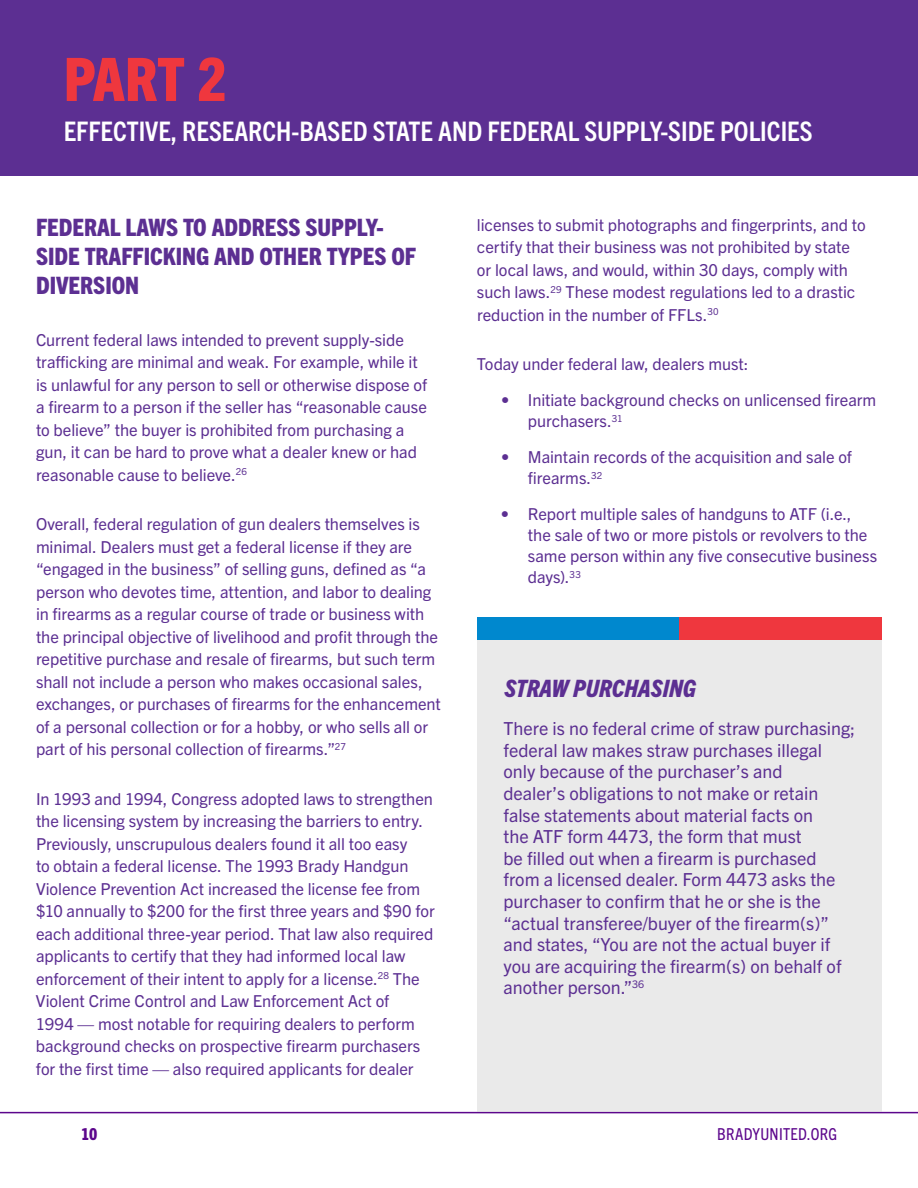
<style>
.page{position:relative;width:918px;height:1188px;background:#fff}
.page>*{position:absolute;margin:0;border:0;box-sizing:border-box;transform-origin:0 0}
.t1{font:800 condensed 60px "Trade Gothic Next LT Pro";color:#ef373e}
.t2{font:700 condensed 27px "Trade Gothic Next LT Pro";color:#fff}
.t3{font:800 condensed 24px/28.8px "Trade Gothic Next LT Pro";color:#5c2f92}
.t4{font:italic 800 condensed 24px "Trade Gothic Next LT Pro";color:#5c2f92}
.t5{font:18px/21.6px "Trade Gothic Next LT Pro";color:#5c2f92}
.t6{font:16.5px/22.5px "Trade Gothic Next LT Pro";letter-spacing:-.005em;color:#5c2f92}
.t7{font:condensed 16.5px "Trade Gothic Next LT Pro";letter-spacing:.02em;color:#5c068c}
.t8{font:800 condensed 16.5px "Trade Gothic Next LT Pro";color:#5c068c}
</style>
<div class="page">
<hr style="left:0;top:1112px;width:918px;height:1px;background:#5c068c">
<div style="left:0;top:0;width:918px;height:176px;background:#5c2f92"></div>
<div style="left:477px;top:631px;width:405px;height:481px;background:#eaeaea"></div>
<div style="left:477px;top:617px;width:405px;height:23px;background:#0088ce"></div>
<div style="left:680px;top:617px;width:202px;height:23px;background:#ef373e"></div>
<h1 class="t1" style="left:64px;top:38px;width:165px">PART 2</h1>
<h2 class="t2" style="left:64px;top:113px;width:750px">EFFECTIVE, RESEARCH-BASED STATE AND FEDERAL SUPPLY-SIDE POLICIES</h2>
<h3 class="t3" style="left:36px;top:212px;width:382px">FEDERAL LAWS TO ADDRESS SUPPLY-<br>SIDE TRAFFICKING AND OTHER TYPES OF<br>DIVERSION</h3>
<p class="t6" style="left:36px;top:327px;width:393px">Current federal laws intended to prevent supply-side trafficking are minimal and weak. For example, while it is unlawful for any person to sell or otherwise dispose of a firearm to a person if the seller has “reasonable cause to believe” the buyer is prohibited from purchasing a gun, it can be hard to prove what a dealer knew or had reasonable cause to believe.<sup>26</sup></p>
<p class="t6" style="left:36px;top:512px;width:407px">Overall, federal regulation of gun dealers themselves is minimal. Dealers must get a federal license if they are “engaged in the business” of selling guns, defined as “a person who devotes time, attention, and labor to dealing in firearms as a regular course of trade or business with the principal objective of livelihood and profit through the repetitive purchase and resale of firearms, but such term shall not include a person who makes occasional sales, exchanges, or purchases of firearms for the enhancement of a personal collection or for a hobby, or who sells all or part of his personal collection of firearms.”<sup>27</sup></p>
<p class="t6" style="left:36px;top:786px;width:400px">In 1993 and 1994, Congress adopted laws to strengthen the licensing system by increasing the barriers to entry.<br>Previously, unscrupulous dealers found it all too easy<br>to obtain a federal license. The 1993 Brady Handgun Violence Prevention Act increased the license fee from $10 annually to $200 for the first three years and $90 for each additional three-year period. That law also required applicants to certify that they had informed local law enforcement of their intent to apply for a license.<sup>28</sup> The Violent Crime Control and Law Enforcement Act of<br>1994 — most notable for requiring dealers to perform background checks on prospective firearm purchasers for the first time — also required applicants for dealer</p>
<p class="t6" style="left:477px;top:212px;width:390px">licenses to submit photographs and fingerprints, and to certify that their business was not prohibited by state or local laws, and would, within 30 days, comply with such laws.<sup>29</sup> These modest regulations led to a drastic reduction in the number of FFLs.<sup>30</sup></p>
<p class="t6" style="left:477px;top:352px;width:273px">Today under federal law, dealers must:</p>
<p class="t6" style="left:528px;top:388px;width:350px;line-height:21px;text-indent:-27px">• Initiate background checks on unlicensed firearm purchasers.<sup>31</sup></p>
<p class="t6" style="left:528px;top:445px;width:325px;line-height:21px;text-indent:-27px">• Maintain records of the acquisition and sale of firearms.<sup>32</sup></p>
<p class="t6" style="left:528px;top:502px;width:351px;line-height:21px;text-indent:-27px">• Report multiple sales of handguns to ATF (i.e., the sale of two or more pistols or revolvers to the same person within any five consecutive business days).<sup>33</sup></p>
<h3 class="t4" style="left:504px;top:672px;width:193px">STRAW PURCHASING</h3>
<p class="t5" style="left:504px;top:717px;width:353px">There is no federal crime of straw purchasing; federal law makes straw purchases illegal only because of the purchaser’s and<br>dealer’s obligations to not make or retain false statements about material facts on<br>the ATF form 4473, the form that must<br>be filled out when a firearm is purchased from a licensed dealer. Form 4473 asks the purchaser to confirm that he or she is the “actual transferee/buyer of the firearm(s)” and states, “You are not the actual buyer if you are acquiring the firearm(s) on behalf of another person.”<sup>36</sup></p>
<p class="t8" style="left:81px;top:1122px;width:18px">10</p>
<p class="t7" style="left:717px;top:1122px;width:121px">BRADYUNITED.ORG</p>
</div>
